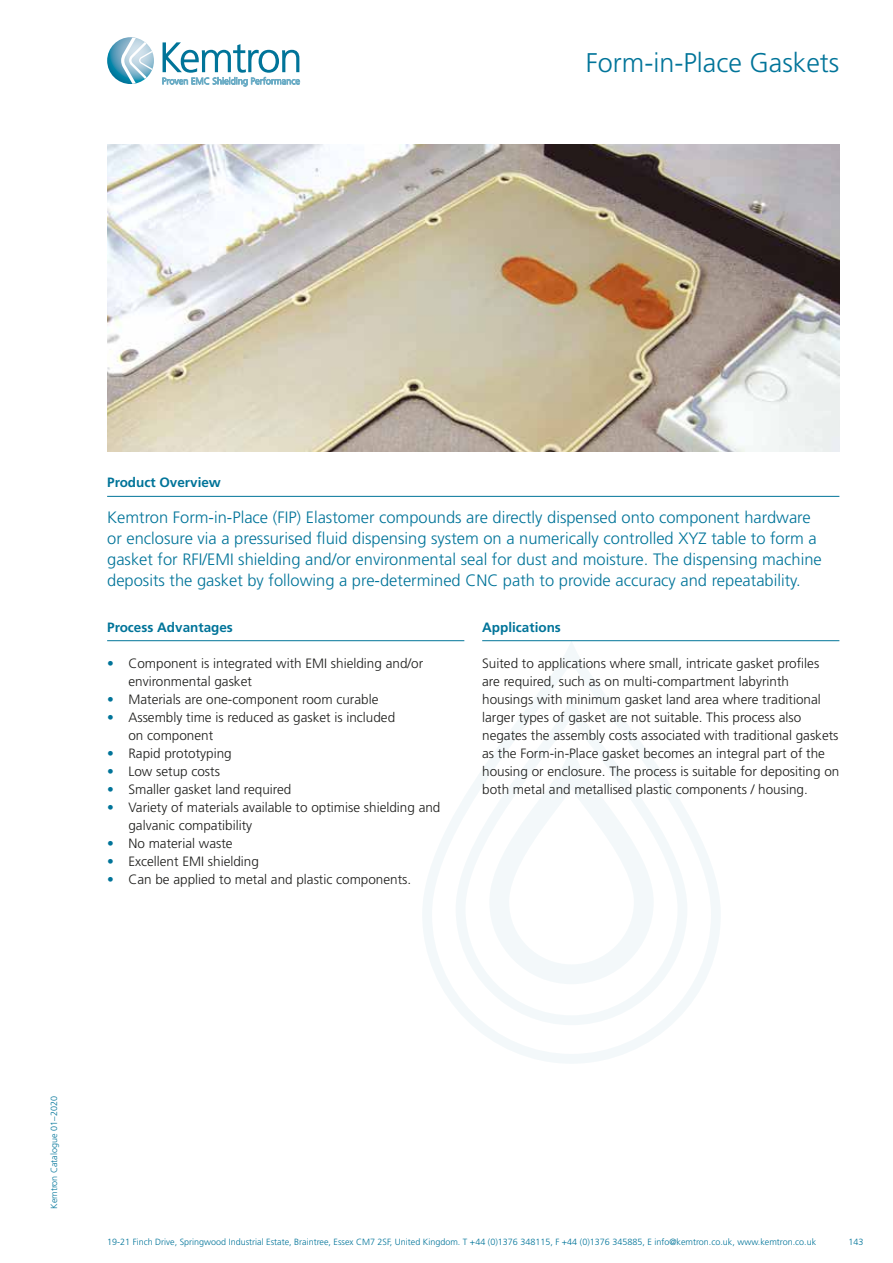
<style>
.page{position:relative;width:893px;height:1263px;background:#fff}
.page>*{position:absolute;margin:0;border:0;box-sizing:border-box;transform-origin:0 0}
.t1{font:300 27px "Frutiger";color:#007499}
.t2{font:300 16.5px/21px "Frutiger";color:#007499}
.t3{font:300 13.5px/18px "Frutiger";color:#1d1d1b}
.t4{font:700 13.5px "Frutiger";color:#007499}
.t5{font:300 9px "Frutiger";color:#007499}
.s1{color:#007499}
</style>
<div class="page">
<svg style="left:163px;top:42px;width:137px;height:44px"></svg>
<svg style="left:107px;top:37px;width:47px;height:47px"></svg>
<svg style="left:422px;top:640px;width:299px;height:423px"></svg>
<svg style="left:455px;top:696px;width:233px;height:329px"></svg>
<svg style="left:489px;top:747px;width:165px;height:237px"></svg>
<img style="left:107px;top:144px;width:732px;height:307px">
<hr style="left:107px;top:496px;width:732px;height:1px;background:#007499">
<hr style="left:107px;top:640px;width:357px;height:1px;background:#007499">
<hr style="left:482px;top:640px;width:357px;height:1px;background:#007499">
<h1 class="t1" style="left:586px;top:48px;width:255px">Form-in-Place Gaskets</h1>
<p class="t4" style="left:107px;top:474px;width:115px">Product Overview</p>
<p class="t2" style="left:107px;top:507px;width:716px">Kemtron Form-in-Place (FIP) Elastomer compounds are directly dispensed onto component hardware or enclosure via a pressurised fluid dispensing system on a numerically controlled XYZ table to form a gasket for RFI/EMI shielding and/or environmental seal for dust and moisture. The dispensing machine deposits the gasket by following a pre-determined CNC path to provide accuracy and repeatability.</p>
<p class="t4" style="left:107px;top:619px;width:127px">Process Advantages</p>
<p class="t3" style="left:128px;top:654px;width:296px;text-indent:-21px"><span class="s1">•</span> Component is integrated with EMI shielding and/or environmental gasket</p>
<p class="t3" style="left:107px;top:690px;width:273px"><span class="s1">•</span> Materials are one-component room curable</p>
<p class="t3" style="left:128px;top:708px;width:268px;text-indent:-21px"><span class="s1">•</span> Assembly time is reduced as gasket is included on component</p>
<p class="t3" style="left:107px;top:744px;width:126px"><span class="s1">•</span> Rapid prototyping</p>
<p class="t3" style="left:107px;top:762px;width:114px"><span class="s1">•</span> Low setup costs</p>
<p class="t3" style="left:107px;top:780px;width:186px"><span class="s1">•</span> Smaller gasket land required</p>
<p class="t3" style="left:128px;top:798px;width:314px;text-indent:-21px"><span class="s1">•</span> Variety of materials available to optimise shielding and galvanic compatibility</p>
<p class="t3" style="left:107px;top:834px;width:127px"><span class="s1">•</span> No material waste</p>
<p class="t3" style="left:107px;top:852px;width:153px"><span class="s1">•</span> Excellent EMI shielding</p>
<p class="t3" style="left:107px;top:870px;width:306px"><span class="s1">•</span> Can be applied to metal and plastic components.</p>
<p class="t4" style="left:482px;top:619px;width:80px">Applications</p>
<p class="t3" style="left:482px;top:654px;width:359px">Suited to applications where small, intricate gasket profiles are required, such as on multi-compartment labyrinth housings with minimum gasket land area where traditional larger types of gasket are not suitable. This process also negates the assembly costs associated with traditional gaskets as the Form-in-Place gasket becomes an integral part of the housing or enclosure. The process is suitable for depositing on both metal and metallised plastic components / housing.</p>
<p class="t5" style="left:49px;top:1209px;width:114px;rotate:-90deg">Kemtron Catalogue 01–2020</p>
<p class="t5" style="left:107px;top:1237px;width:711px">19-21 Finch Drive, Springwood Industrial Estate, Braintree, Essex CM7 2SF, United Kingdom. T +44 (0)1376 348115, F +44 (0)1376 345885, E info@kemtron.co.uk, www.kemtron.co.uk</p>
<p class="t5" style="left:848px;top:1237px;width:17px">143</p>
</div>
